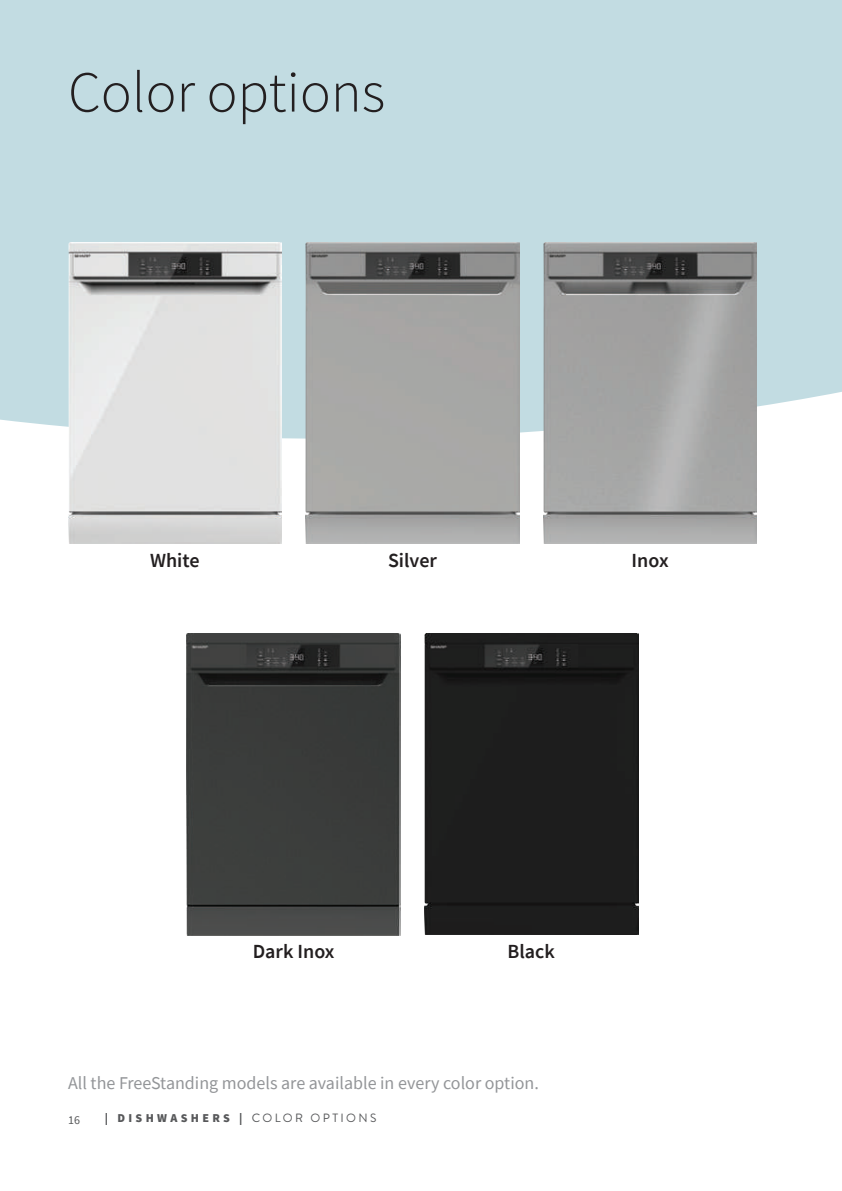
<style>
.page{position:relative;width:842px;height:1191px;background:#fff}
.page>*{position:absolute;margin:0;border:0;box-sizing:border-box;transform-origin:0 0}
.t1{font:300 58px "Source Sans Pro";color:#231f20}
.t2{font:600 20px "Source Sans Pro";color:#231f20}
.t3{font:18px "Source Sans Pro";color:#939598}
.t4{font:900 12px "Source Sans Pro";letter-spacing:.28em;color:#57585a}
.t5{font:12px "Source Sans Pro";color:#57585a}
.s1{font-family:"Brandon Grotesque";font-weight:400}
</style>
<div class="page">
<div style="left:0;top:0;width:842px;height:439px;background:#c2dce2"></div>
<img style="left:68px;top:242px;width:214px;height:301px">
<img style="left:187px;top:633px;width:213px;height:302px">
<img style="left:306px;top:242px;width:213px;height:301px">
<div style="left:424px;top:633px;width:214px;height:301px;background:#1d1d1d"></div>
<img style="left:543px;top:242px;width:214px;height:301px">
<h1 class="t1" style="left:68px;top:57px;width:319px">Color options</h1>
<p class="t2" style="left:150px;top:547px;width:51px">White</p>
<p class="t2" style="left:388px;top:547px;width:50px">Silver</p>
<p class="t2" style="left:632px;top:547px;width:38px">Inox</p>
<p class="t2" style="left:253px;top:938px;width:83px">Dark Inox</p>
<p class="t2" style="left:508px;top:938px;width:49px">Black</p>
<p class="t3" style="left:68px;top:1071px;width:472px">All the FreeStanding models are available in every color option.</p>
<p class="t5" style="left:68px;top:1112px;width:13px">16</p>
<p class="t4" style="left:105px;top:1109px;width:273px">| DISHWASHERS | <span class="s1">COLOR OPTIONS</span></p>
</div>
